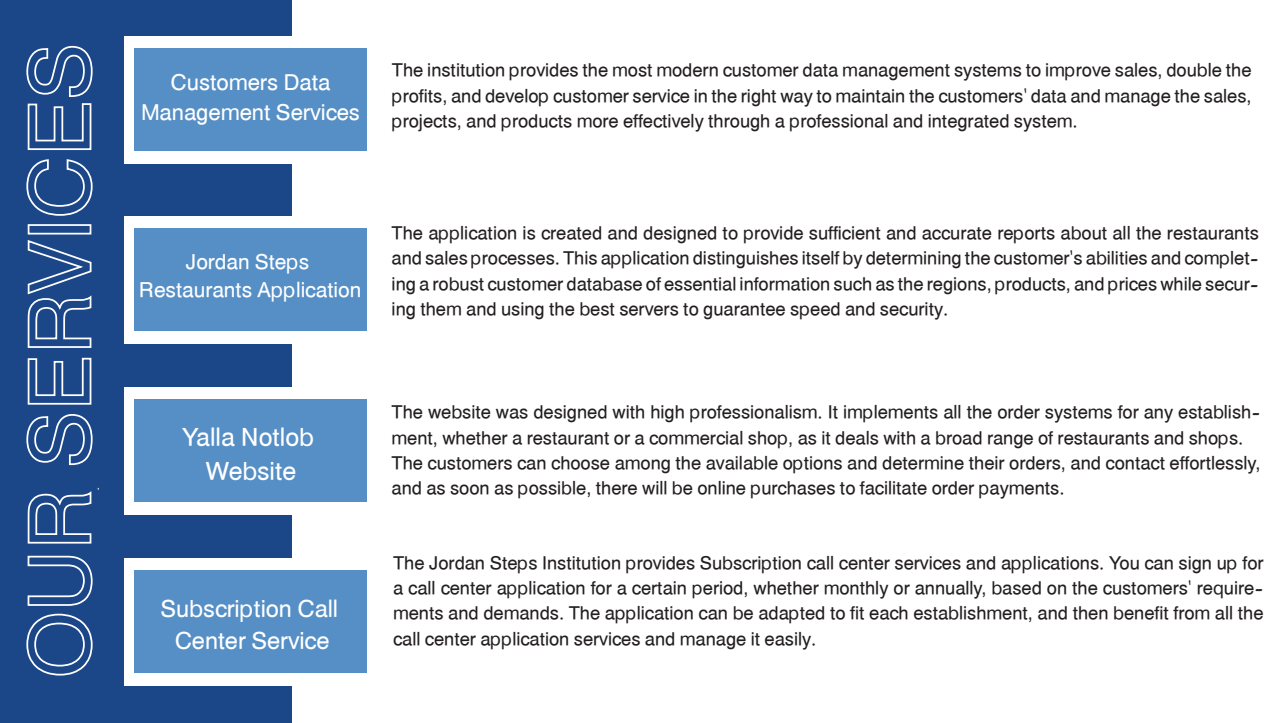
<style>
.page{position:relative;width:1276px;height:723px;background:#fff}
.page>*{position:absolute;margin:0;border:0;box-sizing:border-box;transform-origin:0 0}
.t1{font:28.5px/34.2px "GE Snd";color:#fff;text-align:center}
.t2{font:27px/32.4px "GE Snd";color:#fff;text-align:center}
.t3{font:25.35px/30.3px "GE Snd";color:#fff;text-align:center}
.t4{font:24px/28.8px "GE Snd";color:#fff;text-align:center}
.t5{font:21px/25.2px "GE Snd";color:#231f20;text-align:justify}
</style>
<div class="page">
<div style="left:0;top:0;width:291px;height:723px;background:#1b4688"></div>
<svg style="left:26px;top:613px;width:67px;height:63px"></svg>
<svg style="left:27px;top:555px;width:66px;height:51px"></svg>
<svg style="left:27px;top:491px;width:65px;height:53px"></svg>
<svg style="left:26px;top:414px;width:67px;height:52px"></svg>
<svg style="left:27px;top:357px;width:65px;height:48px"></svg>
<svg style="left:27px;top:240px;width:65px;height:108px"></svg>
<div style="left:28px;top:224px;width:63px;height:10px;border:2px solid #fff"></div>
<svg style="left:26px;top:159px;width:67px;height:57px"></svg>
<svg style="left:26px;top:45px;width:67px;height:105px"></svg>
<div style="left:125px;top:36px;width:252px;height:127px;background:#fff"></div>
<div style="left:134px;top:49px;width:233px;height:102px;background:#568fc6"></div>
<div style="left:125px;top:216px;width:252px;height:127px;background:#fff"></div>
<div style="left:134px;top:229px;width:233px;height:102px;background:#568fc6"></div>
<div style="left:125px;top:387px;width:252px;height:127px;background:#fff"></div>
<div style="left:134px;top:400px;width:233px;height:102px;background:#568fc6"></div>
<div style="left:125px;top:558px;width:252px;height:127px;background:#fff"></div>
<div style="left:134px;top:571px;width:233px;height:102px;background:#568fc6"></div>
<p class="t3" style="left:141px;top:68px;width:220px">Customers Data<br>Management Services</p>
<p class="t5" style="left:392px;top:58px;width:861px">The institution provides the most modern customer data management systems to improve sales, double the profits, and develop customer service in the right way to maintain the customers' data and manage the sales, projects, and products more effectively through a professional and integrated system.</p>
<p class="t4" style="left:139px;top:247px;width:224px">Jordan Steps<br>Restaurants Application</p>
<p class="t5" style="left:391px;top:221px;width:869px">The application is created and designed to provide sufficient and accurate reports about all the restaurants and sales processes. This application distinguishes itself by determining the customer's abilities and complet&shy;ing a robust customer database of essential information such as the regions, products, and prices while secur&shy;ing them and using the best servers to guarantee speed and security.</p>
<h1 class="t1" style="left:182px;top:420px;width:133px">Yalla Notlob<br>Website</h1>
<p class="t2" style="left:161px;top:592px;width:179px">Subscription Call<br>Center Service</p>
<p class="t5" style="left:391px;top:400px;width:870px;text-align:left">The website was designed with high professionalism. It implements all the order systems for any establish&shy;ment, whether a restaurant or a commercial shop, as it deals with a broad range of restaurants and shops.<br>The customers can choose among the available options and determine their orders, and contact effortlessly, and as soon as possible, there will be online purchases to facilitate order payments.</p>
<p class="t5" style="left:393px;top:550px;width:872px">The Jordan Steps Institution provides Subscription call center services and applications. You can sign up for a call center application for a certain period, whether monthly or annually, based on the customers' require&shy;ments and demands. The application can be adapted to fit each establishment, and then benefit from all the call center application services and manage it easily.</p>
</div>
